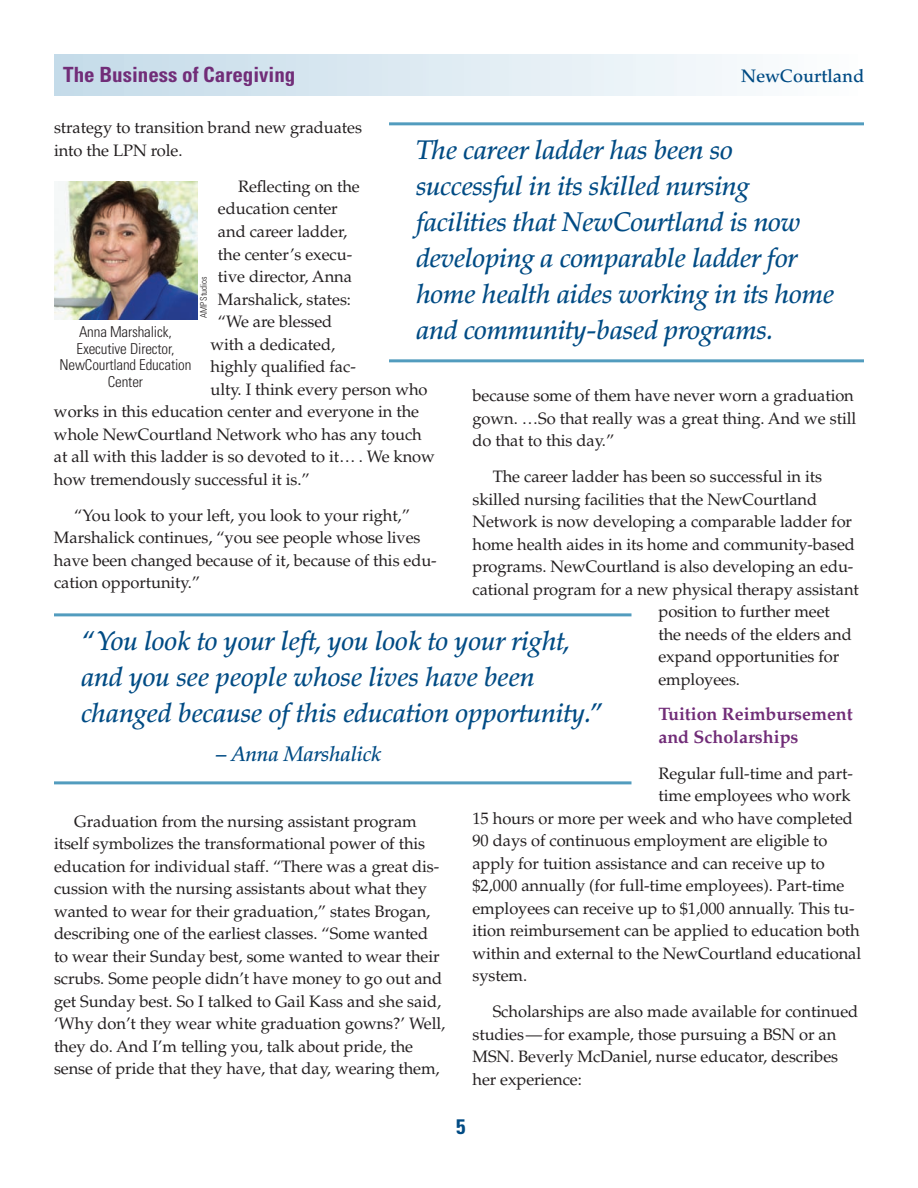
<style>
.page{position:relative;width:918px;height:1188px;background:#fff}
.page>*{position:absolute;margin:0;border:0;box-sizing:border-box;transform-origin:0 0}
.Callout_Quotes{font:italic 500 27px/36px "Palatino LT Std";letter-spacing:-.015em;color:#004b84}
.t1{font:700 condensed 21px "Univers LT Std";color:#712d78}
.Callout_Quotes-2{font:italic 500 21px "Palatino LT Std";letter-spacing:-.01em;color:#004b84}
.t2{font:700 condensed 21px "Univers LT Std";color:#004b84}
.Text-No_Indent{font:700 18px/22.5px "Palatino LT Std";letter-spacing:-.005em;color:#712d78}
.t3{font:500 18px "Palatino LT Std";color:#004b84}
.Text-Indent{font:16.5px/22.5px "Palatino LT Std";letter-spacing:-.005em;color:#231f20}
.Text-No_Indent-2{font:16.5px "Palatino LT Std";letter-spacing:-.005em;color:#231f20}
.Callout_Quotes-3{font:300 condensed 15px/16.5px "Univers LT Std";letter-spacing:-.01em;color:#231f20;text-align:center}
.Text-No_Indent-3{font:300 condensed 9px "Univers LT Std";letter-spacing:-.005em;color:#231f20}
</style>
<div class="page">
<div style="left:54px;top:54px;width:810px;height:41px;background:linear-gradient(to right,#c3dae8,#fdfefe)"></div>
<hr style="left:389px;top:122px;width:475px;height:3px;background:#529cbe">
<hr style="left:389px;top:359px;width:475px;height:3px;background:#529cbe">
<hr style="left:54px;top:613px;width:578px;height:3px;background:#529cbe">
<hr style="left:54px;top:781px;width:578px;height:3px;background:#529cbe">
<img style="left:55px;top:181px;width:143px;height:139px">
<p class="t1" style="left:63px;top:61px;width:234px">The Business of Caregiving</p>
<p class="t3" style="left:741px;top:65px;width:124px">NewCourtland</p>
<p class="Text-Indent" style="left:54px;top:117px;width:310px">strategy to transition brand new graduates into the LPN role.</p>
<p class="Text-Indent" style="left:238px;top:175px;width:123px">Reflecting on the</p>
<p class="Text-Indent" style="left:218px;top:198px;width:121px">education center</p>
<p class="Text-Indent" style="left:218px;top:220px;width:131px">and career ladder,</p>
<p class="Text-Indent" style="left:218px;top:243px;width:136px">the center’s execu-</p>
<p class="Text-Indent" style="left:218px;top:265px;width:135px">tive director, Anna</p>
<p class="Text-Indent" style="left:218px;top:288px;width:135px">Marshalick, states:</p>
<p class="Text-Indent" style="left:218px;top:310px;width:116px">“We are blessed</p>
<p class="Text-Indent" style="left:210px;top:333px;width:126px">with a dedicated,</p>
<p class="Text-Indent" style="left:210px;top:355px;width:147px">highly qualified fac-</p>
<p class="Text-Indent" style="left:210px;top:378px;width:219px">ulty. I think every person who</p>
<p class="Text-Indent" style="left:54px;top:400px;width:367px">works in this education center and everyone in the</p>
<p class="Text-Indent" style="left:54px;top:423px;width:369px">whole NewCourtland Network who has any touch</p>
<p class="Text-Indent" style="left:54px;top:445px;width:382px">at all with this ladder is so devoted to it… . We know</p>
<p class="Text-Indent" style="left:54px;top:468px;width:257px">how tremendously successful it is.”</p>
<p class="Text-Indent" style="left:54px;top:504px;width:384px;text-indent:20px">“You look to your left, you look to your right,” Marshalick continues, “you see people whose lives have been changed because of it, because of this edu&shy;cation opportunity.”</p>
<p class="Callout_Quotes" style="left:416px;top:132px;width:420px">The career ladder has been so successful in its skilled nursing facilities that NewCourtland is now developing a comparable ladder for home health aides working in its home and community-based programs.</p>
<p class="Text-No_Indent-3" style="left:198px;top:318px;width:44px;rotate:-90deg">AMP Studios</p>
<p class="Callout_Quotes-3" style="left:60px;top:324px;width:133px">Anna Marshalick,<br>Executive Director,<br>NewCourtland Education<br>Center</p>
<p class="Text-Indent" style="left:473px;top:384px;width:385px">because some of them have never worn a graduation gown. …So that really was a great thing. And we still do that to this day.”</p>
<p class="Text-Indent" style="left:493px;top:465px;width:331px">The career ladder has been so successful in its</p>
<p class="Text-Indent" style="left:473px;top:488px;width:346px">skilled nursing facilities that the NewCourtland</p>
<p class="Text-Indent" style="left:473px;top:511px;width:381px">Network is now developing a comparable ladder for</p>
<p class="Text-Indent" style="left:473px;top:533px;width:384px">home health aides in its home and community-based</p>
<p class="Text-Indent" style="left:473px;top:556px;width:382px">programs. NewCourtland is also developing an edu-</p>
<p class="Text-Indent" style="left:473px;top:578px;width:388px">cational program for a new physical therapy assistant</p>
<p class="Text-Indent" style="left:659px;top:601px;width:173px">position to further meet</p>
<p class="Text-Indent" style="left:659px;top:623px;width:195px">the needs of the elders and</p>
<p class="Text-Indent" style="left:659px;top:646px;width:182px">expand opportunities for</p>
<p class="Text-Indent" style="left:659px;top:668px;width:83px">employees.</p>
<p class="Text-No_Indent" style="left:658px;top:703px;width:196px">Tuition Reimbursement and Scholarships</p>
<p class="Text-No_Indent-2" style="left:658px;top:764px;width:196px">Regular full-time and part-</p>
<p class="Text-No_Indent-2" style="left:658px;top:786px;width:194px">time employees who work</p>
<p class="Text-No_Indent-2" style="left:472px;top:809px;width:382px">15 hours or more per week and who have completed</p>
<p class="Text-No_Indent-2" style="left:472px;top:831px;width:357px">90 days of continuous employment are eligible to</p>
<p class="Text-No_Indent-2" style="left:472px;top:854px;width:354px">apply for tuition assistance and can receive up to</p>
<p class="Text-No_Indent-2" style="left:472px;top:876px;width:373px">$2,000 annually (for full-time employees). Part-time</p>
<p class="Text-No_Indent-2" style="left:472px;top:899px;width:384px">employees can receive up to $1,000 annually. This tu-</p>
<p class="Text-No_Indent-2" style="left:472px;top:921px;width:389px">ition reimbursement can be applied to education both</p>
<p class="Text-No_Indent-2" style="left:472px;top:944px;width:390px">within and external to the NewCourtland educational</p>
<p class="Text-No_Indent-2" style="left:472px;top:966px;width:56px">system.</p>
<p class="Text-Indent" style="left:472px;top:1001px;width:387px;text-indent:20px">Scholarships are also made available for continued studies—for example, those pursuing a BSN or an MSN. Beverly McDaniel, nurse educator, describes her experience:</p>
<p class="Callout_Quotes" style="left:81px;top:623px;width:523px">“ You look to your left, you look to your right, and you see people whose lives have been changed because of this education opportunity.”</p>
<p class="Callout_Quotes-2" style="left:216px;top:742px;width:167px">– Anna Marshalick</p>
<p class="Text-Indent" style="left:54px;top:810px;width:393px;text-indent:20px">Graduation from the nursing assistant program itself symbolizes the transformational power of this education for individual staff. “There was a great dis&shy;cussion with the nursing assistants about what they wanted to wear for their graduation,” states Brogan, describing one of the earliest classes. “Some wanted to wear their Sunday best, some wanted to wear their scrubs. Some people didn’t have money to go out and get Sunday best. So I talked to Gail Kass and she said, ‘Why don’t they wear white graduation gowns?’ Well, they do. And I’m telling you, talk about pride, the sense of pride that they have, that day, wearing them,</p>
<p class="t2" style="left:456px;top:1114px;width:11px">5</p>
</div>
